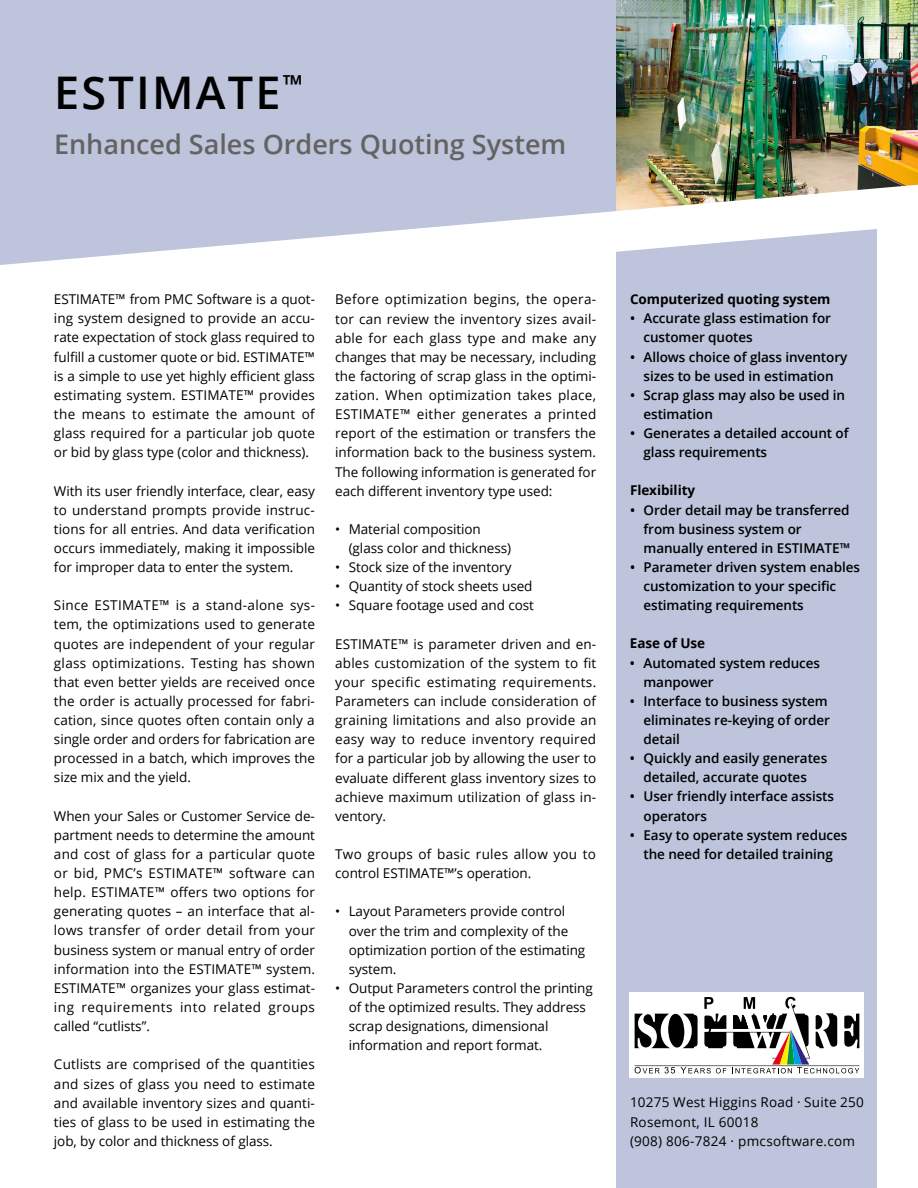
<style>
.page{position:relative;width:918px;height:1188px;background:#fff}
.page>*{position:absolute;margin:0;border:0;box-sizing:border-box;transform-origin:0 0}
.t1{font:600 45px "Open Sans";letter-spacing:.05em;color:#000}
.t2{font:600 27px "Open Sans";color:#646363}
.t3{font:13.5px/19.2px "Open Sans";letter-spacing:-.005em;color:#000;text-align:justify}
.t4{font:600 13.5px/19.2px "Open Sans";letter-spacing:-.005em;color:#000}
.t5{font:13.5px/19.2px "Open Sans";letter-spacing:.02em;color:#000}
.t6{font:700 13.5px "Open Sans";letter-spacing:-.005em;color:#000}
</style>
<div class="page">
<div style="left:0;top:0;width:616px;height:180px;background:#bdc4db"></div>
<div style="left:616px;top:228px;width:262px;height:960px;background:#bdc4db"></div>
<img style="left:616px;top:0;width:302px;height:180px">
<svg style="left:0;top:180px;width:918px;height:134px"></svg>
<div style="left:630px;top:992px;width:234px;height:86px;background:#fff"></div>
<svg style="left:635px;top:997px;width:224px;height:76px"></svg>
<h1 class="t1" style="left:54px;top:61px;width:250px">ESTIMATE<sup>™</sup></h1>
<h2 class="t2" style="left:54px;top:126px;width:514px">Enhanced Sales Orders Quoting System</h2>
<p class="t3" style="left:54px;top:289px;width:263px">ESTIMATE™ from PMC Software is a quot&shy;ing system designed to provide an accu&shy;rate expectation of stock glass required to fulfill a customer quote or bid. ESTIMATE™ is a simple to use yet highly efficient glass estimating system. ESTIMATE™ provides the means to estimate the amount of glass required for a particular job quote or bid by glass type (color and thickness).</p>
<p class="t3" style="left:54px;top:481px;width:263px">With its user friendly interface, clear, easy to understand prompts provide instruc&shy;tions for all entries. And data verification occurs immediately, making it impossible for improper data to enter the system.</p>
<p class="t3" style="left:54px;top:595px;width:263px">Since ESTIMATE™ is a stand-alone sys&shy;tem, the optimizations used to generate quotes are independent of your regular glass optimizations. Testing has shown that even better yields are received once the order is actually processed for fabri&shy;cation, since quotes often contain only a single order and orders for fabrication are processed in a batch, which improves the size mix and the yield.</p>
<p class="t3" style="left:54px;top:806px;width:263px">When your Sales or Customer Service de&shy;partment needs to determine the amount and cost of glass for a particular quote or bid, PMC’s ESTIMATE™ software can help. ESTIMATE™ offers two options for generating quotes – an interface that al&shy;lows transfer of order detail from your business system or manual entry of order information into the ESTIMATE™ system.<br>ESTIMATE™ organizes your glass estimat&shy;ing requirements into related groups called “cutlists”.</p>
<p class="t3" style="left:54px;top:1055px;width:263px">Cutlists are comprised of the quantities and sizes of glass you need to estimate and available inventory sizes and quanti&shy;ties of glass to be used in estimating the job, by color and thickness of glass.</p>
<p class="t3" style="left:335px;top:290px;width:263px">Before optimization begins, the opera&shy;tor can review the inventory sizes avail&shy;able for each glass type and make any changes that may be necessary, including the factoring of scrap glass in the optimi&shy;zation. When optimization takes place, ESTIMATE™ either generates a printed report of the estimation or transfers the information back to the business system.<br>The following information is generated for each different inventory type used:</p>
<p class="t3" style="left:349px;top:519px;width:164px;text-indent:-14px">• Material composition (glass color and thickness)</p>
<p class="t3" style="left:335px;top:557px;width:178px">• Stock size of the inventory</p>
<p class="t3" style="left:335px;top:576px;width:199px">• Quantity of stock sheets used</p>
<p class="t3" style="left:335px;top:596px;width:200px">• Square footage used and cost</p>
<p class="t3" style="left:335px;top:634px;width:263px">ESTIMATE™ is parameter driven and en&shy;ables customization of the system to fit your specific estimating requirements.<br>Parameters can include consideration of graining limitations and also provide an easy way to reduce inventory required for a particular job by allowing the user to evaluate different glass inventory sizes to achieve maximum utilization of glass in&shy;ventory.</p>
<p class="t5" style="left:335px;top:844px;width:262px">Two groups of basic rules allow you to control ESTIMATE™’s operation.</p>
<p class="t3" style="left:349px;top:902px;width:238px;text-align:left;text-indent:-14px">• Layout Parameters provide control over the trim and complexity of the optimization portion of the estimating system.</p>
<p class="t3" style="left:349px;top:978px;width:246px;text-align:left;text-indent:-14px">• Output Parameters control the printing of the optimized results. They address scrap designations, dimensional information and report format.</p>
<p class="t6" style="left:630px;top:290px;width:202px">Computerized quoting system</p>
<p class="t4" style="left:644px;top:308px;width:189px;text-indent:-14px">• Accurate glass estimation for customer quotes</p>
<p class="t4" style="left:630px;top:347px;width:219px;text-align:center">• Allows choice of glass inventory sizes to be used in estimation</p>
<p class="t4" style="left:644px;top:385px;width:203px;text-indent:-14px">• Scrap glass may also be used in estimation</p>
<p class="t4" style="left:644px;top:423px;width:207px;text-indent:-14px">• Generates a detailed account of glass requirements</p>
<p class="t6" style="left:630px;top:481px;width:67px">Flexibility</p>
<p class="t4" style="left:644px;top:500px;width:208px;text-indent:-14px">• Order detail may be transferred from business system or manually entered in ESTIMATE™</p>
<p class="t4" style="left:643px;top:557px;width:218px;text-indent:-13px">• Parameter driven system enables customi-zation to your specific estimating requirements</p>
<p class="t6" style="left:630px;top:634px;width:77px">Ease of Use</p>
<p class="t4" style="left:643px;top:653px;width:178px;text-indent:-14px">• Automated system reduces manpower</p>
<p class="t4" style="left:643px;top:691px;width:188px;text-indent:-14px">• Interface to business system eliminates re-keying of order detail</p>
<p class="t4" style="left:630px;top:748px;width:199px;text-align:center">• Quickly and easily generates detailed, accurate quotes</p>
<p class="t4" style="left:643px;top:787px;width:192px;text-indent:-14px">• User friendly interface assists operators</p>
<p class="t4" style="left:630px;top:825px;width:219px;text-align:center">• Easy to operate system reduces the need for detailed training</p>
<p class="t5" style="left:630px;top:1093px;width:236px">10275 West Higgins Road · Suite 250<br>Rosemont, IL 60018<br>(908) 806-7824 · pmcsoftware.com</p>
</div>
